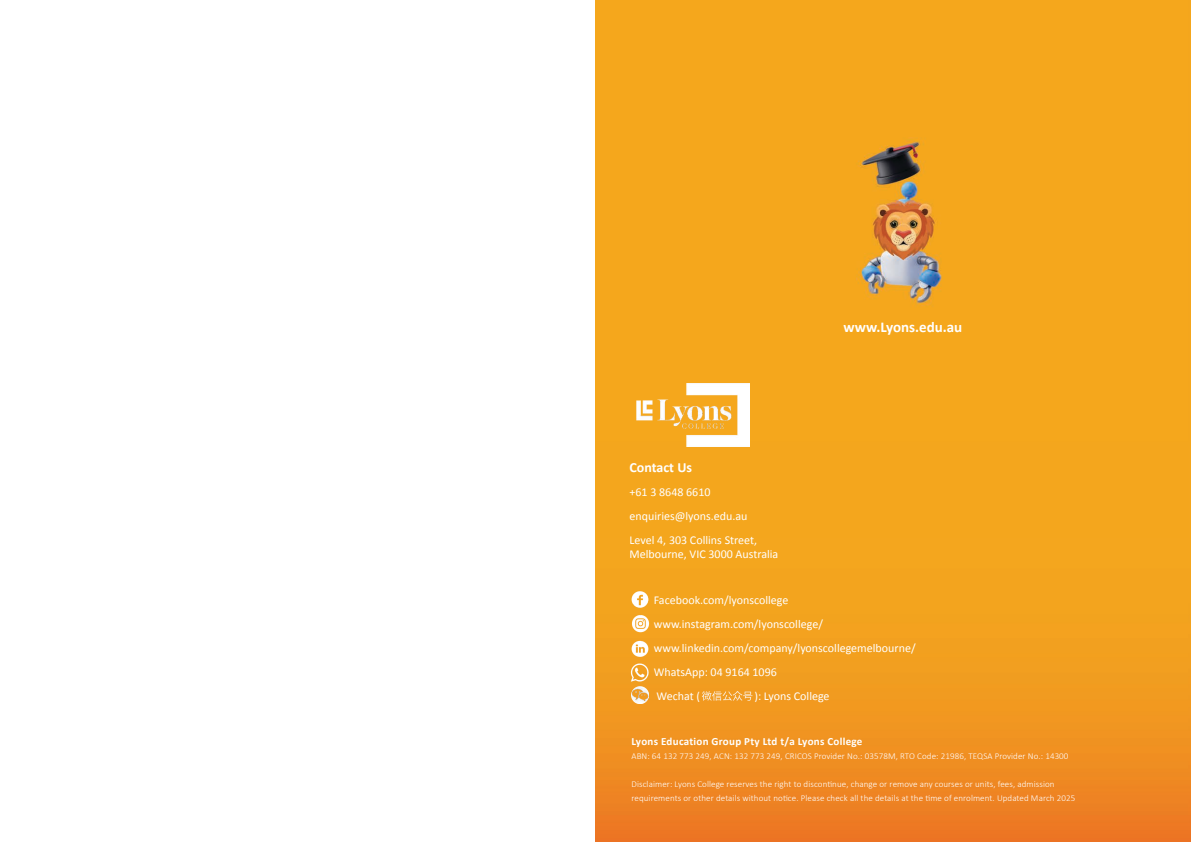
<style>
.page{position:relative;width:1191px;height:842px;background:#fff}
.page>*{position:absolute;margin:0;border:0;box-sizing:border-box;transform-origin:0 0}
.t1{font:700 15px "Calibri";color:#fff}
.t2{font:700 14px "Calibri";color:#fff}
.t3{font:12px "Calibri";color:#fff}
.t4{font:700 11px "Calibri";letter-spacing:.025em;color:#fff}
.t5{font:300 9px "Calibri";letter-spacing:.01em;color:#fff}
</style>
<div class="page">
<img style="left:595px;top:0;width:596px;height:842px">
<img style="left:631px;top:383px;width:118px;height:63px">
<img style="left:631px;top:640px;width:17px;height:18px">
<img style="left:629px;top:662px;width:23px;height:21px">
<img style="left:631px;top:614px;width:19px;height:19px">
<img style="left:631px;top:686px;width:18px;height:18px">
<img style="left:631px;top:590px;width:17px;height:18px">
<img style="left:702px;top:689px;width:55px;height:15px">
<p class="t2" style="left:629px;top:457px;width:64px">Contact Us</p>
<p class="t3" style="left:629px;top:484px;width:83px">+61 3 8648 6610</p>
<p class="t3" style="left:629px;top:508px;width:120px">enquiries@lyons.edu.au</p>
<p class="t3" style="left:629px;top:532px;width:129px">Level 4, 303 Collins Street,</p>
<p class="t3" style="left:629px;top:546px;width:150px">Melbourne, VIC 3000 Australia</p>
<p class="t1" style="left:843px;top:316px;width:120px">www.Lyons.edu.au</p>
<p class="t3" style="left:654px;top:592px;width:136px">Facebook.com/lyonscollege</p>
<p class="t3" style="left:654px;top:616px;width:171px">www.instagram.com/lyonscollege/</p>
<p class="t3" style="left:654px;top:640px;width:263px">www.linkedin.com/company/lyonscollegemelbourne/</p>
<p class="t3" style="left:654px;top:664px;width:125px">WhatsApp: 04 9164 1096</p>
<p class="t3" style="left:656px;top:688px;width:45px">Wechat (</p>
<p class="t3" style="left:754px;top:688px;width:77px">): Lyons College</p>
<p class="t4" style="left:631px;top:733px;width:232px">Lyons Education Group Pty Ltd t/a Lyons College</p>
<p class="t5" style="left:631px;top:750px;width:438px">ABN: 64 132 773 249, ACN: 132 773 249, CRICOS Provider No.: 03578M, RTO Code: 21986, TEQSA Provider No.: 14300</p>
<p class="t5" style="left:631px;top:778px;width:424px">Disclaimer: Lyons College reserves the right to discontinue, change or remove any courses or units, fees, admission</p>
<p class="t5" style="left:631px;top:792px;width:445px">requirements or other details without notice. Please check all the details at the time of enrolment. Updated March 2025</p>
</div>
